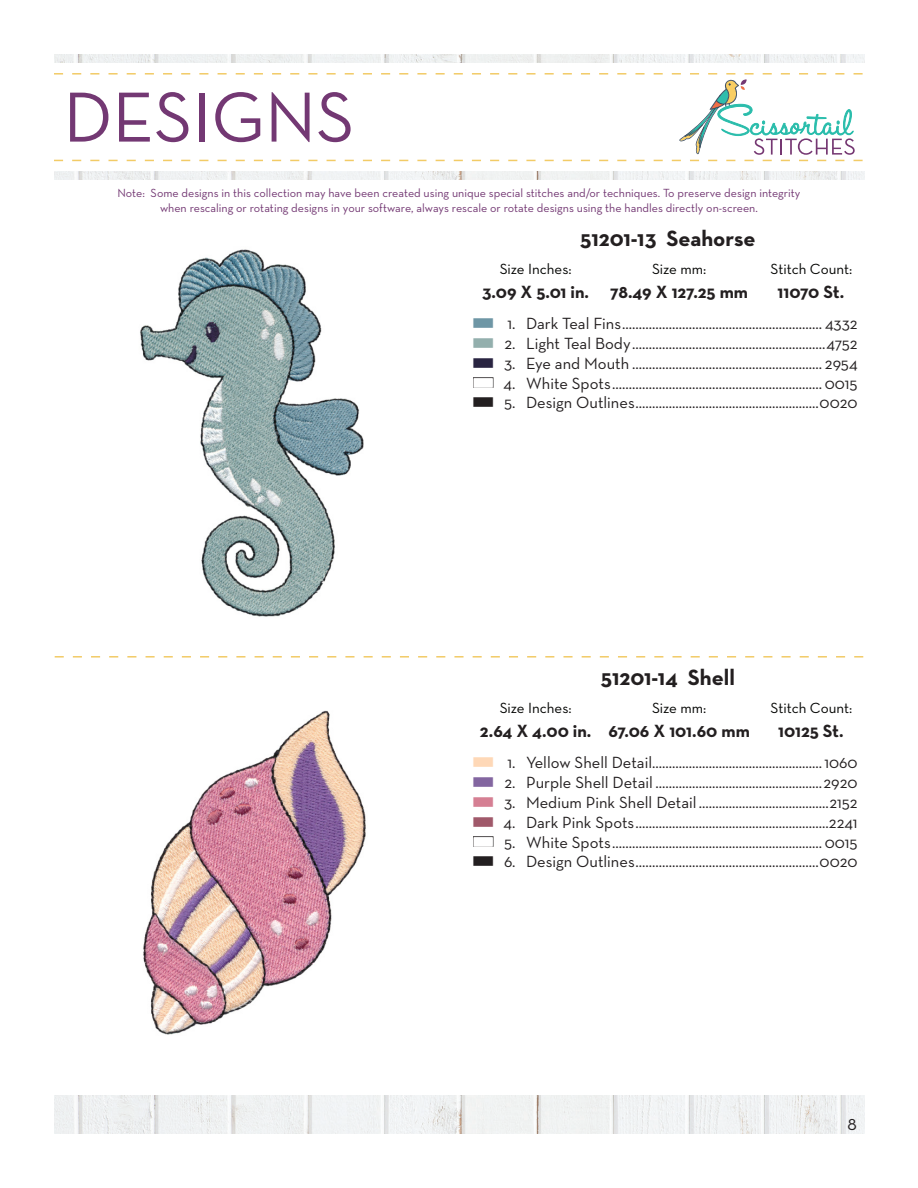
<style>
.page{position:relative;width:918px;height:1188px;background:#fff}
.page>*{position:absolute;margin:0;border:0;box-sizing:border-box;transform-origin:0 0}
.t1{font:72px "Neutra Text";color:#733873}
.t2{font:700 22.5px "Neutra Text";color:#231f20}
.t3{font:700 18px "Neutra Text";color:#231f20}
.t4{font:18px "Neutra Text";color:#231f20}
.t5{font:16.5px "Neutra Text";color:#231f20}
.t6{font:15px "Neutra Text";color:#040503}
.t7{font:12px/14.4px "Neutra Text";color:#733873;text-align:center}
.s1{color:#6e96a5}
.s2{color:#93afad}
.s3{color:#292441}
.s4{color:#fff}
.s5{color:#fed8b7}
.s6{color:#8366a0}
.s7{color:#d57f93}
.s8{color:#a0596a}
</style>
<div class="page">
<img style="left:54px;top:1096px;width:810px;height:38px">
<img style="left:54px;top:54px;width:810px;height:126px">
<div style="left:29px;top:63px;width:863px;height:108px;background:#fff"></div>
<svg style="left:54px;top:73px;width:809px;height:88px"></svg>
<svg style="left:55px;top:656px;width:808px;height:2px"></svg>
<div style="left:473px;top:377px;width:20px;height:11px;border:1px solid #231f20"></div>
<div style="left:473px;top:836px;width:20px;height:11px;border:1px solid #231f20"></div>
<img style="left:140px;top:249px;width:224px;height:368px">
<img style="left:143px;top:710px;width:223px;height:325px">
<h1 class="t1" style="left:63px;top:73px;width:293px">DESIGNS</h1>
<p class="t7" style="left:117px;top:186px;width:685px">Note: Some designs in this collection may have been created using unique special stitches and/or techniques. To preserve design integrity when rescaling or rotating designs in your software, always rescale or rotate designs using the handles directly on-screen.</p>
<p class="t2" style="left:580px;top:224px;width:177px">51201-13 Seahorse</p>
<p class="t6" style="left:500px;top:260px;width:73px">Size Inches:</p>
<p class="t6" style="left:652px;top:260px;width:56px">Size mm:</p>
<p class="t6" style="left:770px;top:260px;width:83px">Stitch Count:</p>
<p class="t3" style="left:482px;top:280px;width:108px">3.09 X 5.01 in.</p>
<p class="t3" style="left:610px;top:280px;width:139px">78.49 X 127.25 mm</p>
<p class="t3" style="left:778px;top:280px;width:68px">11070 St.</p>
<p class="t5" style="left:472px;top:314px;width:387px"><span class="s1">■</span> 1. Dark Teal Fins............................................................ 4332</p>
<p class="t5" style="left:472px;top:333px;width:387px"><span class="s2">■</span> 2. Light Teal Body..........................................................4752</p>
<p class="t5" style="left:472px;top:353px;width:387px"><span class="s3">■</span> 3. Eye and Mouth ......................................................... 2954</p>
<p class="t5" style="left:472px;top:373px;width:387px"><span class="s4">■</span> 4. White Spots............................................................... 0015</p>
<p class="t5" style="left:472px;top:393px;width:387px">■ 5. Design Outlines.......................................................0020</p>
<p class="t2" style="left:601px;top:663px;width:136px">51201-14 Shell</p>
<p class="t6" style="left:500px;top:699px;width:73px">Size Inches:</p>
<p class="t6" style="left:652px;top:699px;width:56px">Size mm:</p>
<p class="t6" style="left:770px;top:699px;width:83px">Stitch Count:</p>
<p class="t3" style="left:480px;top:719px;width:113px">2.64 X 4.00 in.</p>
<p class="t3" style="left:608px;top:719px;width:143px">67.06 X 101.60 mm</p>
<p class="t3" style="left:778px;top:719px;width:67px">10125 St.</p>
<p class="t5" style="left:472px;top:753px;width:387px"><span class="s5">■</span> 1. Yellow Shell Detail...................................................1060</p>
<p class="t5" style="left:472px;top:772px;width:387px"><span class="s6">■</span> 2. Purple Shell Detail ..................................................2920</p>
<p class="t5" style="left:472px;top:792px;width:387px"><span class="s7">■</span> 3. Medium Pink Shell Detail .......................................2152</p>
<p class="t5" style="left:472px;top:812px;width:387px"><span class="s8">■</span> 4. Dark Pink Spots..........................................................2241</p>
<p class="t5" style="left:472px;top:832px;width:387px"><span class="s4">■</span> 5. White Spots............................................................... 0015</p>
<p class="t5" style="left:472px;top:852px;width:387px">■ 6. Design Outlines.......................................................0020</p>
<p class="t4" style="left:847px;top:1113px;width:11px">8</p>
</div>
